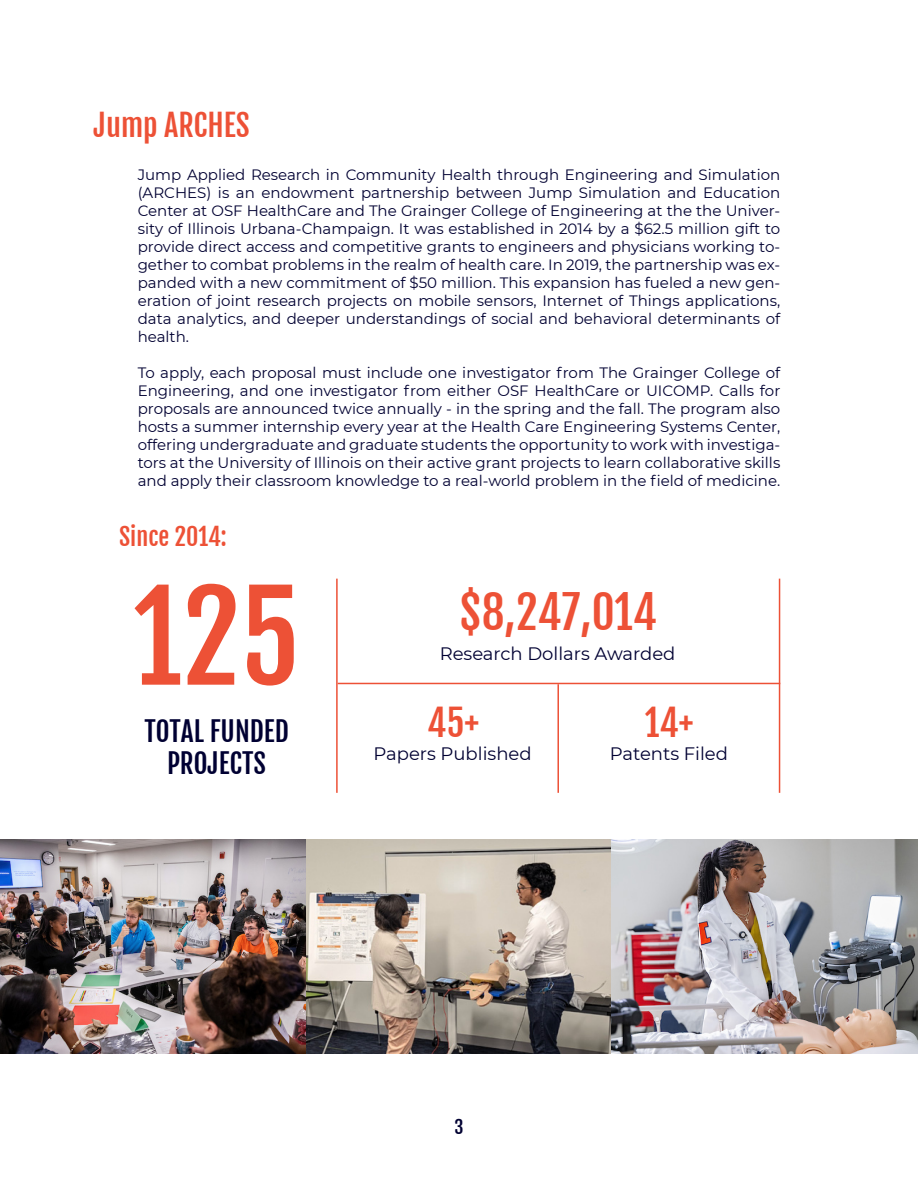
<style>
.page{position:relative;width:918px;height:1188px;background:#fff}
.page>*{position:absolute;margin:0;border:0;box-sizing:border-box;transform-origin:0 0}
.t1{font:120px "Fjalla One";color:#ed5136}
.t2{font:45px "Fjalla One";color:#ed5136}
.t3{font:36px "Fjalla One";color:#ed5136}
.t4{font:30px "Fjalla One";color:#ed5136}
.t5{font:27px "Fjalla One";color:#000032}
.t6{font:24px "Fjalla One";color:#ed5136}
.t7{font:18px "Montserrat";color:#000032}
.t8{font:18px "Fjalla One";color:#000032}
.t9{font:15px/18px "Montserrat";color:#000032;text-align:justify}
</style>
<div class="page">
<hr style="left:338px;top:683px;width:442px;height:1px;background:#ed5136">
<hr style="left:336px;top:579px;width:2px;height:214px;background:#ed5136">
<hr style="left:779px;top:579px;width:1px;height:214px;background:#ed5136">
<hr style="left:557px;top:684px;width:2px;height:109px;background:#ed5136">
<img style="left:0;top:840px;width:306px;height:214px">
<img style="left:610px;top:840px;width:308px;height:214px">
<img style="left:306px;top:840px;width:304px;height:214px">
<p class="t4" style="left:94px;top:107px;width:158px">Jump ARCHES</p>
<p class="t9" style="left:138px;top:165px;width:644px">Jump Applied Research in Community Health through Engineering and Simulation (ARCHES) is an endowment partnership between Jump Simulation and Education Center at OSF HealthCare and The Grainger College of Engineering at the the Univer&shy;sity of Illinois Urbana-Champaign. It was established in 2014 by a $62.5 million gift to provide direct access and competitive grants to engineers and physicians working to&shy;gether to combat problems in the realm of health care. In 2019, the partnership was ex&shy;panded with a new commitment of $50 million. This expansion has fueled a new gen&shy;eration of joint research projects on mobile sensors, Internet of Things applications, data analytics, and deeper understandings of social and behavioral determinants of health.</p>
<p class="t9" style="left:138px;top:363px;width:644px">To apply, each proposal must include one investigator from The Grainger College of Engineering, and one investigator from either OSF HealthCare or UICOMP. Calls for proposals are announced twice annually - in the spring and the fall. The program also hosts a summer internship every year at the Health Care Engineering Systems Center, offering undergraduate and graduate students the opportunity to work with investiga&shy;tors at the University of Illinois on their active grant projects to learn collaborative skills and apply their classroom knowledge to a real-world problem in the field of medicine.</p>
<p class="t6" style="left:119px;top:522px;width:109px">Since 2014:</p>
<p class="t1" style="left:133px;top:564px;width:169px">125</p>
<p class="t5" style="left:144px;top:715px;width:146px">TOTAL FUNDED</p>
<p class="t5" style="left:167px;top:747px;width:101px">PROJECTS</p>
<p class="t2" style="left:460px;top:585px;width:199px">$8,247,014</p>
<p class="t7" style="left:440px;top:641px;width:237px">Research Dollars Awarded</p>
<p class="t3" style="left:427px;top:701px;width:54px">45+</p>
<p class="t7" style="left:374px;top:742px;width:160px">Papers Published</p>
<p class="t3" style="left:645px;top:701px;width:50px">14+</p>
<p class="t7" style="left:610px;top:742px;width:120px">Patents Filed</p>
<p class="t8" style="left:454px;top:1116px;width:11px">3</p>
</div>
